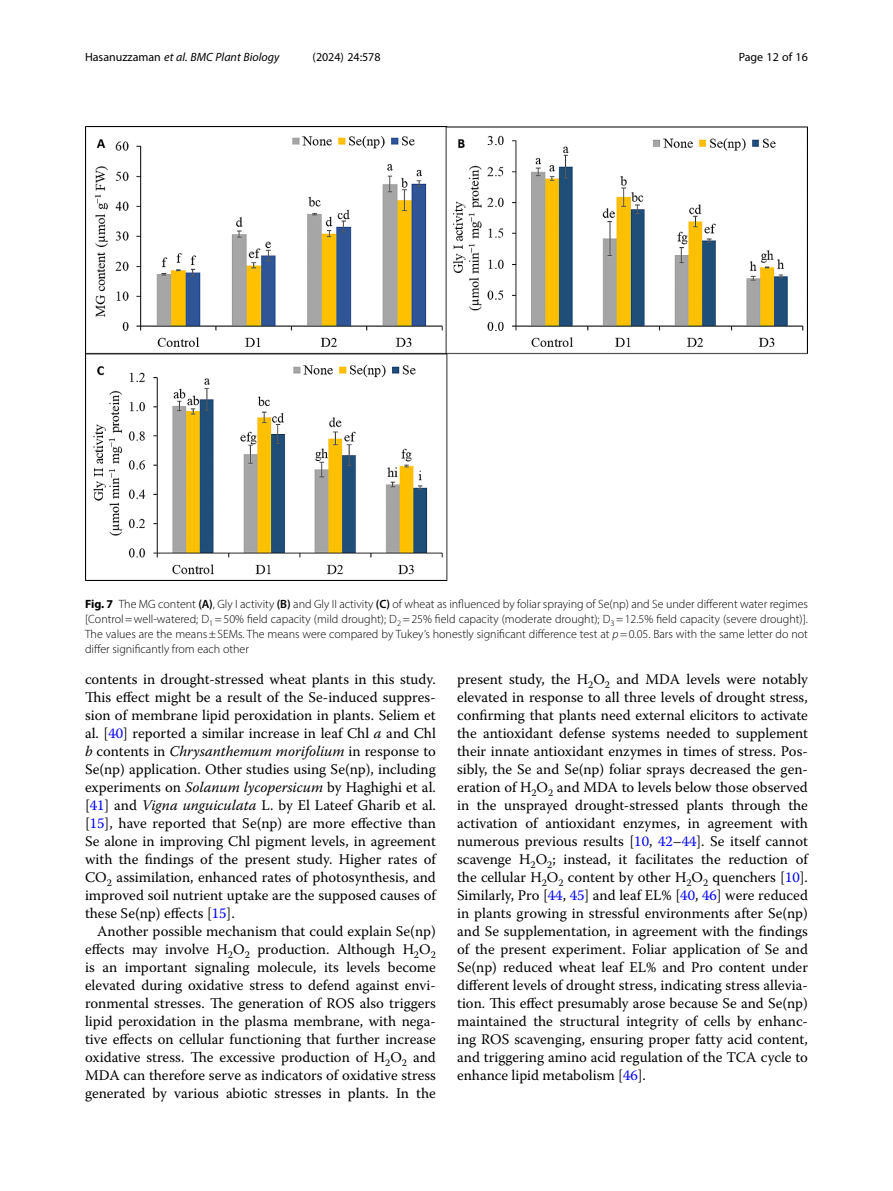
<style>
.page{position:relative;width:893px;height:1191px;background:#fff}
.page>*{position:absolute;margin:0;border:0;box-sizing:border-box;transform-origin:0 0}
.Body_Text_Indent{font:14.7px/18px "Warnock Pro";color:#000;text-align:justify}
.Figure_Caption{font:300 12px/15px "Myriad Pro";color:#000;text-align:justify}
.t1{font:italic 12px "Myriad Pro";color:#000}
.t2{font:12px "Myriad Pro";color:#000}
.s1{font-style:normal}
.s2{font-weight:700}
.s3{font-weight:600}
.s4{font-style:italic}
.s5{color:#00f}
</style>
<div class="page">
<img style="left:85px;top:126px;width:723px;height:455px">
<p class="t1" style="left:85px;top:50px;width:196px"><span class="s1">Hasanuzzaman</span> et al. BMC Plant Biology</p>
<p class="t2" style="left:313px;top:50px;width:70px">(2024) 24:578</p>
<p class="t2" style="left:739px;top:50px;width:71px">Page 12 of 16</p>
<p class="Figure_Caption" style="left:85px;top:596px;width:724px"><span class="s2">Fig. 7</span> The MG content <span class="s3">(A)</span>, Gly I activity <span class="s3">(B)</span> and Gly II activity <span class="s3">(C)</span> of wheat as influenced by foliar spraying of Se(np) and Se under different water regimes [Control=well-watered; D<sub>1</sub> =50% field capacity (mild drought); D<sub>2</sub> =25% field capacity (moderate drought); D<sub>3</sub> =12.5% field capacity (severe drought)].<br>The values are the means±SEMs. The means were compared by Tukey’s honestly significant difference test at <span class="s4">p</span>=0.05. Bars with the same letter do not differ significantly from each other</p>
<p class="Body_Text_Indent" style="left:85px;top:670px;width:352px">contents in drought-stressed wheat plants in this study.<br>This effect might be a result of the Se-induced suppres&shy;sion of membrane lipid peroxidation in plants. Seliem et al. [<span class="s5">40</span>] reported a similar increase in leaf Chl <span class="s4">a</span> and Chl <span class="s4">b</span> contents in <span class="s4">Chrysanthemum morifolium</span> in response to Se(np) application. Other studies using Se(np), including experiments on <span class="s4">Solanum lycopersicum</span> by Haghighi et al. [<span class="s5">41</span>] and <span class="s4">Vigna unguiculata</span> L. by El Lateef Gharib et al. [<span class="s5">15</span>], have reported that Se(np) are more effective than Se alone in improving Chl pigment levels, in agreement with the findings of the present study. Higher rates of CO<sub>2</sub> assimilation, enhanced rates of photosynthesis, and improved soil nutrient uptake are the supposed causes of these Se(np) effects [<span class="s5">15</span>].</p>
<p class="Body_Text_Indent" style="left:85px;top:922px;width:352px;text-indent:12px">Another possible mechanism that could explain Se(np) effects may involve H<sub>2</sub>O<sub>2</sub> production. Although H<sub>2</sub>O<sub>2 </sub>is an important signaling molecule, its levels become elevated during oxidative stress to defend against envi&shy;ronmental stresses. The generation of ROS also triggers lipid peroxidation in the plasma membrane, with nega&shy;tive effects on cellular functioning that further increase oxidative stress. The excessive production of H<sub>2</sub>O<sub>2</sub> and MDA can therefore serve as indicators of oxidative stress generated by various abiotic stresses in plants. In the</p>
<p class="Body_Text_Indent" style="left:457px;top:670px;width:352px">present study, the H<sub>2</sub>O<sub>2</sub> and MDA levels were notably elevated in response to all three levels of drought stress, confirming that plants need external elicitors to activate the antioxidant defense systems needed to supplement their innate antioxidant enzymes in times of stress. Pos&shy;sibly, the Se and Se(np) foliar sprays decreased the gen&shy;eration of H<sub>2</sub>O<sub>2</sub> and MDA to levels below those observed in the unsprayed drought-stressed plants through the activation of antioxidant enzymes, in agreement with numerous previous results [<span class="s5">10</span>, <span class="s5">42</span>–<span class="s5">44</span>]. Se itself cannot scavenge H<sub>2</sub>O<sub>2</sub>; instead, it facilitates the reduction of the cellular H<sub>2</sub>O<sub>2</sub> content by other H<sub>2</sub>O<sub>2</sub> quenchers [<span class="s5">10</span>].<br>Similarly, Pro [<span class="s5">44</span>, <span class="s5">45</span>] and leaf EL% [<span class="s5">40</span>, <span class="s5">46</span>] were reduced in plants growing in stressful environments after Se(np) and Se supplementation, in agreement with the findings of the present experiment. Foliar application of Se and Se(np) reduced wheat leaf EL% and Pro content under different levels of drought stress, indicating stress allevia&shy;tion. This effect presumably arose because Se and Se(np) maintained the structural integrity of cells by enhanc&shy;ing ROS scavenging, ensuring proper fatty acid content, and triggering amino acid regulation of the TCA cycle to enhance lipid metabolism [<span class="s5">46</span>].</p>
</div>
